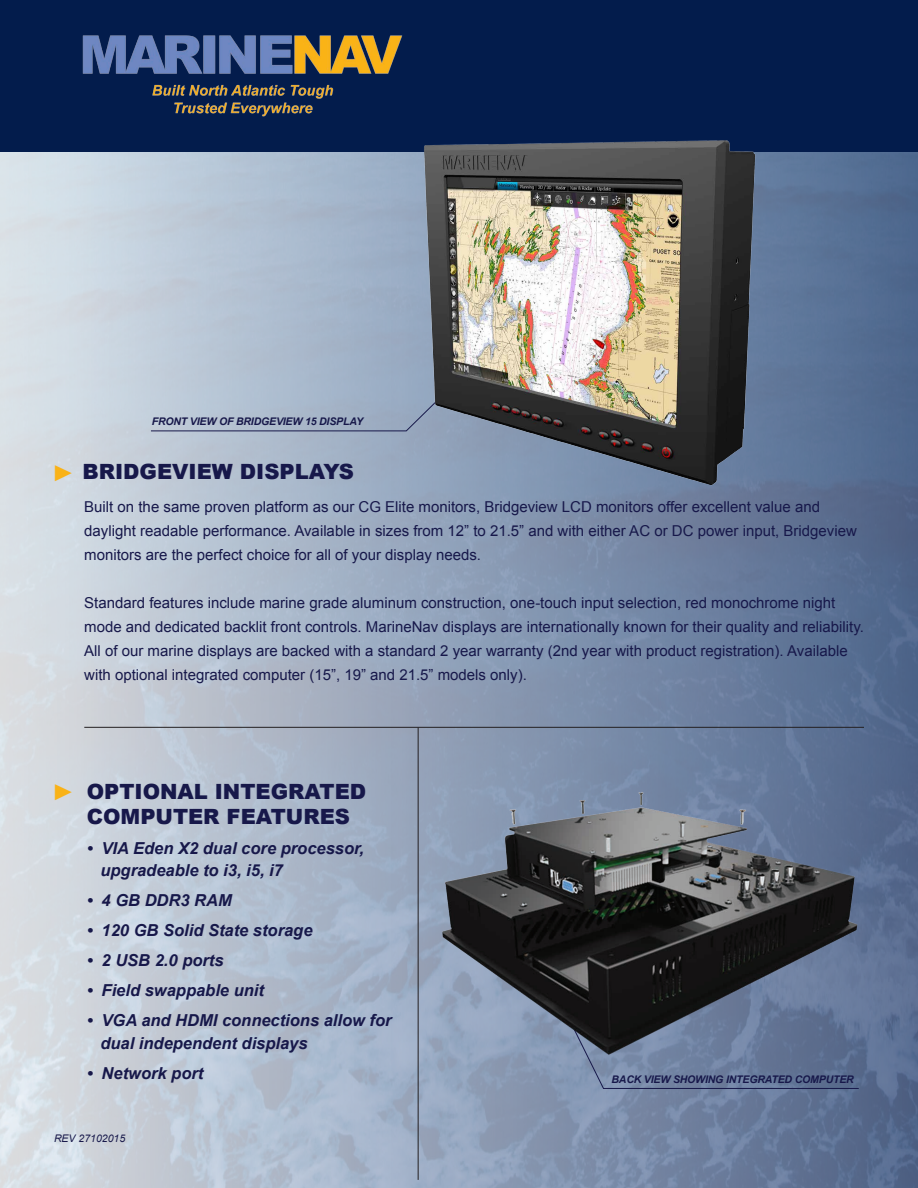
<style>
.page{position:relative;width:918px;height:1188px;background:#fff}
.page>*{position:absolute;margin:0;border:0;box-sizing:border-box;transform-origin:0 0}
.t1{font:34.2px "Minion Pro";color:#f9b217}
.t2{font:900 21px/25.2px "Arial";color:#17184a}
.t3{font:italic 700 16.5px/22.5px "Arial";color:#17184a}
.t4{font:15px/24px "Arial";color:#17184a}
.t5{font:italic 700 10.5px "Arial";letter-spacing:-.015em;color:#17184a}
.t6{font:italic 10.5px "Arial";color:#17184a}
.s1{font-family:"Minion Pro";font-weight:400;font-size:34.2px;color:#f9b217}
</style>
<div class="page">
<div style="left:0;top:122px;width:918px;height:1066px;background:linear-gradient(to right,#dbe2e9,#4c638a)"></div>
<div style="left:0;top:0;width:918px;height:151px;background:#031c4c"></div>
<img style="left:82px;top:35px;width:321px;height:82px">
<hr style="left:84px;top:727px;width:780px;height:1px;background:#231f20">
<hr style="left:418px;top:728px;width:1px;height:452px;background:#231f20">
<svg style="left:150px;top:401px;width:248px;height:31px;background:#a8b6c8"></svg>
<svg style="left:573px;top:1027px;width:287px;height:62px;background:#6b7c9c"></svg>
<img style="left:398px;top:140px;width:381px;height:349px">
<img style="left:441px;top:790px;width:417px;height:268px">
<p class="t5" style="left:152px;top:415px;width:213px">FRONT VIEW OF BRIDGEVIEW 15 DISPLAY</p>
<h2 class="t2" style="left:53px;top:458px;width:303px"><span class="s1">▶</span> BRIDGEVIEW DISPLAYS</h2>
<p class="t4" style="left:84px;top:495px;width:774px">Built on the same proven platform as our CG Elite monitors, Bridgeview LCD monitors offer excellent value and daylight readable performance. Available in sizes from 12” to 21.5” and with either AC or DC power input, Bridgeview monitors are the perfect choice for all of your display needs.</p>
<p class="t4" style="left:84px;top:591px;width:781px">Standard features include marine grade aluminum construction, one-touch input selection, red monochrome night mode and dedicated backlit front controls. MarineNav displays are internationally known for their quality and reliability.<br>All of our marine displays are backed with a standard 2 year warranty (2nd year with product registration). Available with optional integrated computer (15”, 19” and 21.5” models only).</p>
<h1 class="t1" style="left:53px;top:767px;width:22px">▶</h1>
<h2 class="t2" style="left:87px;top:778px;width:281px">OPTIONAL INTEGRATED<br>COMPUTER FEATURES</h2>
<p class="t3" style="left:100px;top:837px;width:265px;text-indent:-14px">• VIA Eden X2 dual core processor, upgradeable to i3, i5, i7</p>
<p class="t3" style="left:87px;top:890px;width:147px">• 4 GB DDR3 RAM</p>
<p class="t3" style="left:87px;top:920px;width:227px">• 120 GB Solid State storage</p>
<p class="t3" style="left:87px;top:950px;width:138px">• 2 USB 2.0 ports</p>
<p class="t3" style="left:87px;top:980px;width:179px">• Field swappable unit</p>
<p class="t3" style="left:100px;top:1010px;width:293px;text-indent:-14px">• VGA and HDMI connections allow for dual independent displays</p>
<p class="t3" style="left:87px;top:1062px;width:118px">• Network port</p>
<p class="t5" style="left:611px;top:1072px;width:244px">BACK VIEW SHOWING INTEGRATED COMPUTER</p>
<p class="t6" style="left:54px;top:1131px;width:73px">REV 27102015</p>
</div>
